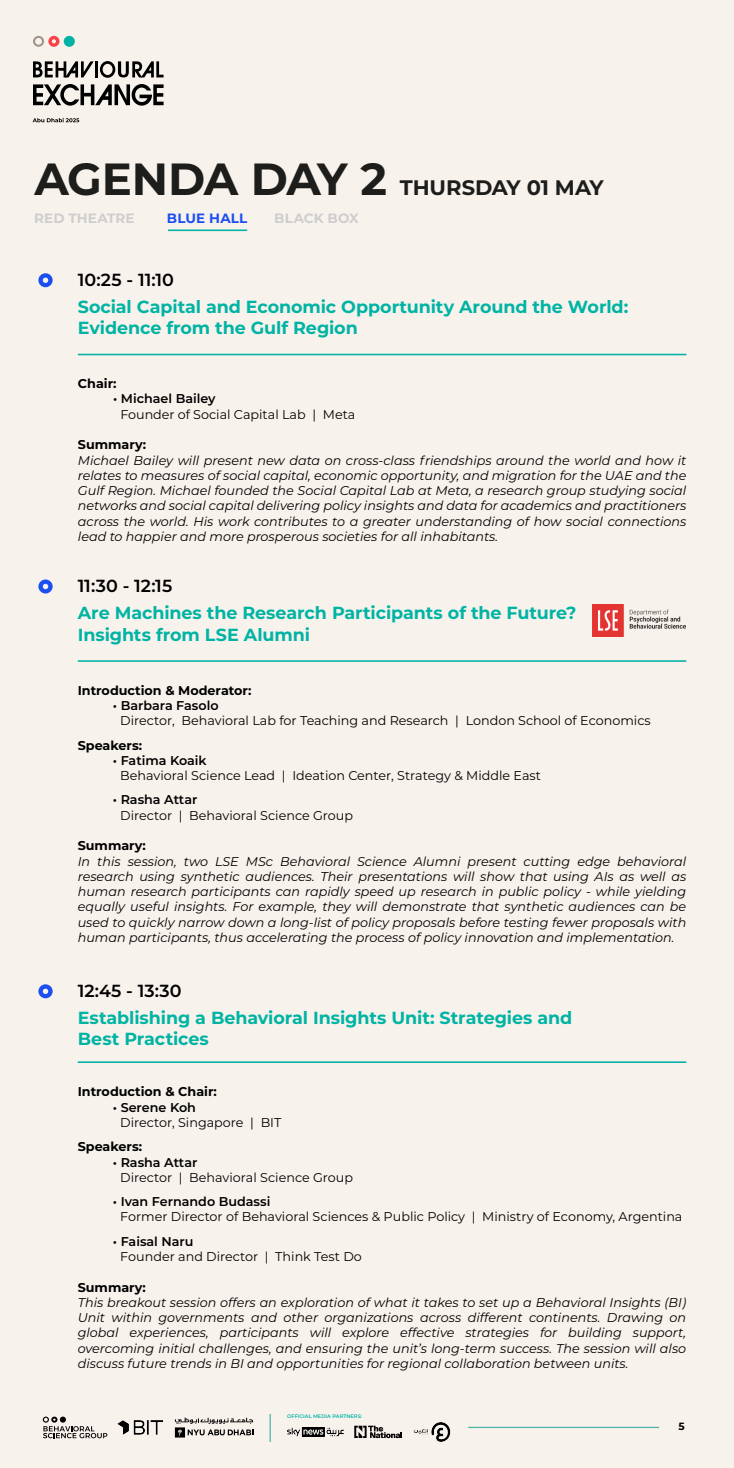
<style>
.page{position:relative;width:734px;height:1468px;background:#fff}
.page>*{position:absolute;margin:0;border:0;box-sizing:border-box;transform-origin:0 0}
.t1{font:700 21px "Montserrat";letter-spacing:-.005em;color:#1d1d1b}
.t2{font:700 17.55px/21px "Montserrat";letter-spacing:-.005em;color:#00b4a4}
.t3{font:600 17.55px "Montserrat";letter-spacing:.005em;color:#000}
.t4{font:700 13.5px "Montserrat";letter-spacing:.01em;color:#cecece}
.t5{font:700 13.5px "Montserrat";letter-spacing:.015em;color:#1c4ff2}
.t6{font:italic 12.75px/15.3px "Montserrat";color:#000;text-align:justify}
.t7{font:12.75px "Montserrat";color:#000}
.t8{font:600 12.75px "Montserrat";color:#000}
.t9{font:700 12.75px "Montserrat";color:#000}
.t10{font:700 10.5px "Montserrat";color:#000}
.t11{font:600 5.1px "Montserrat";color:#00b4a7}
.s1{font-size:45px}
</style>
<div class="page">
<div style="left:0;top:0;width:733px;height:1468px;background:#f8f2ec"></div>
<svg style="left:33px;top:84px;width:130px;height:22px"></svg>
<svg style="left:33px;top:61px;width:61px;height:16px"></svg>
<hr style="left:95px;top:61px;width:3px;height:16px;background:#000">
<svg style="left:100px;top:61px;width:63px;height:17px"></svg>
<div style="left:64px;top:36px;width:11px;height:11px;background:#02b2a5;border-radius:50%"></div>
<svg style="left:33px;top:36px;width:26px;height:11px"></svg>
<svg style="left:33px;top:118px;width:46px;height:4px"></svg>
<hr style="left:78px;top:354px;width:608px;height:1px;background:#02b2a5">
<svg style="left:38px;top:273px;width:15px;height:14px"></svg>
<hr style="left:78px;top:660px;width:608px;height:2px;background:#02b2a5">
<svg style="left:38px;top:579px;width:15px;height:14px"></svg>
<hr style="left:78px;top:1061px;width:608px;height:2px;background:#02b2a5">
<svg style="left:38px;top:984px;width:15px;height:14px"></svg>
<hr style="left:168px;top:229px;width:79px;height:2px;background:#02b2a5">
<img style="left:592px;top:605px;width:93px;height:31px">
<hr style="left:468px;top:1427px;width:191px;height:1px;background:#4db2a7">
<svg style="left:43px;top:1417px;width:64px;height:21px"></svg>
<img style="left:117px;top:1421px;width:46px;height:13px">
<svg style="left:175px;top:1418px;width:78px;height:19px"></svg>
<svg style="left:354px;top:1426px;width:48px;height:12px"></svg>
<img style="left:287px;top:1427px;width:56px;height:9px">
<img style="left:413px;top:1422px;width:37px;height:20px">
<hr style="left:269px;top:1414px;width:2px;height:28px;background:#4db2a7">
<h1 class="t1" style="left:34px;top:172px;width:571px"><span class="s1">AGENDA DAY 2</span> THURSDAY 01 MAY</h1>
<p class="t4" style="left:34px;top:208px;width:102px">RED THEATRE</p>
<p class="t5" style="left:167px;top:208px;width:82px">BLUE HALL</p>
<p class="t4" style="left:274px;top:208px;width:86px">BLACK BOX</p>
<h2 class="t3" style="left:78px;top:267px;width:98px">10:25 - 11:10</h2>
<h2 class="t2" style="left:78px;top:296px;width:552px">Social Capital and Economic Opportunity Around the World:<br>Evidence from the Gulf Region</h2>
<p class="t9" style="left:78px;top:374px;width:40px">Chair:</p>
<p class="t8" style="left:113px;top:390px;width:104px">• Michael Bailey</p>
<p class="t7" style="left:120px;top:405px;width:236px">Founder of Social Capital Lab | Meta</p>
<p class="t9" style="left:78px;top:436px;width:70px">Summary:</p>
<p class="t6" style="left:78px;top:452px;width:610px">Michael Bailey will present new data on cross-class friendships around the world and how it relates to measures of social capital, economic opportunity, and migration for the UAE and the Gulf Region. Michael founded the Social Capital Lab at Meta, a research group studying social networks and social capital delivering policy insights and data for academics and practitioners across the world. His work contributes to a greater understanding of how social connections lead to happier and more prosperous societies for all inhabitants.</p>
<h2 class="t3" style="left:78px;top:573px;width:96px">11:30 - 12:15</h2>
<h2 class="t2" style="left:78px;top:602px;width:500px">Are Machines the Research Participants of the Future?<br>Insights from LSE Alumni</h2>
<p class="t9" style="left:78px;top:681px;width:175px">Introduction &amp; Moderator:</p>
<p class="t8" style="left:113px;top:696px;width:107px">• Barbara Fasolo</p>
<p class="t7" style="left:120px;top:712px;width:532px">Director, Behavioral Lab for Teaching and Research | London School of Economics</p>
<p class="t9" style="left:78px;top:736px;width:66px">Speakers:</p>
<p class="t8" style="left:113px;top:751px;width:95px">• Fatima Koaik</p>
<p class="t7" style="left:120px;top:767px;width:422px">Behavioral Science Lead | Ideation Center, Strategy &amp; Middle East</p>
<p class="t8" style="left:113px;top:791px;width:86px">• Rasha Attar</p>
<p class="t7" style="left:120px;top:806px;width:234px">Director | Behavioral Science Group</p>
<p class="t9" style="left:78px;top:836px;width:70px">Summary:</p>
<p class="t6" style="left:78px;top:853px;width:610px">In this session, two LSE MSc Behavioral Science Alumni present cutting edge behavioral research using synthetic audiences. Their presentations will show that using AIs as well as human research participants can rapidly speed up research in public policy - while yielding equally useful insights. For example, they will demonstrate that synthetic audiences can be used to quickly narrow down a long-list of policy proposals before testing fewer proposals with human participants, thus accelerating the process of policy innovation and implementation.</p>
<h2 class="t3" style="left:78px;top:978px;width:105px">12:45 - 13:30</h2>
<h2 class="t2" style="left:78px;top:1007px;width:496px">Establishing a Behavioral Insights Unit: Strategies and<br>Best Practices</h2>
<p class="t9" style="left:78px;top:1083px;width:141px">Introduction &amp; Chair:</p>
<p class="t8" style="left:113px;top:1098px;width:85px">• Serene Koh</p>
<p class="t7" style="left:120px;top:1114px;width:163px">Director, Singapore | BIT</p>
<p class="t9" style="left:78px;top:1138px;width:66px">Speakers:</p>
<p class="t8" style="left:113px;top:1153px;width:86px">• Rasha Attar</p>
<p class="t7" style="left:120px;top:1169px;width:234px">Director | Behavioral Science Group</p>
<p class="t8" style="left:113px;top:1193px;width:159px">• Ivan Fernando Budassi</p>
<p class="t7" style="left:120px;top:1208px;width:563px">Former Director of Behavioral Sciences &amp; Public Policy | Ministry of Economy, Argentina</p>
<p class="t8" style="left:113px;top:1232px;width:82px">• Faisal Naru</p>
<p class="t7" style="left:120px;top:1248px;width:243px">Founder and Director | Think Test Do</p>
<p class="t9" style="left:78px;top:1278px;width:70px">Summary:</p>
<p class="t6" style="left:78px;top:1294px;width:610px">This breakout session offers an exploration of what it takes to set up a Behavioral Insights (BI)<br>Unit within governments and other organizations across different continents. Drawing on global experiences, participants will explore effective strategies for building support, overcoming initial challenges, and ensuring the unit’s long-term success. The session will also discuss future trends in BI and opportunities for regional collaboration between units.</p>
<p class="t11" style="left:287px;top:1412px;width:76px">OFFICIAL MEDIA PARTNERS:</p>
<p class="t10" style="left:678px;top:1419px;width:8px">5</p>
</div>
